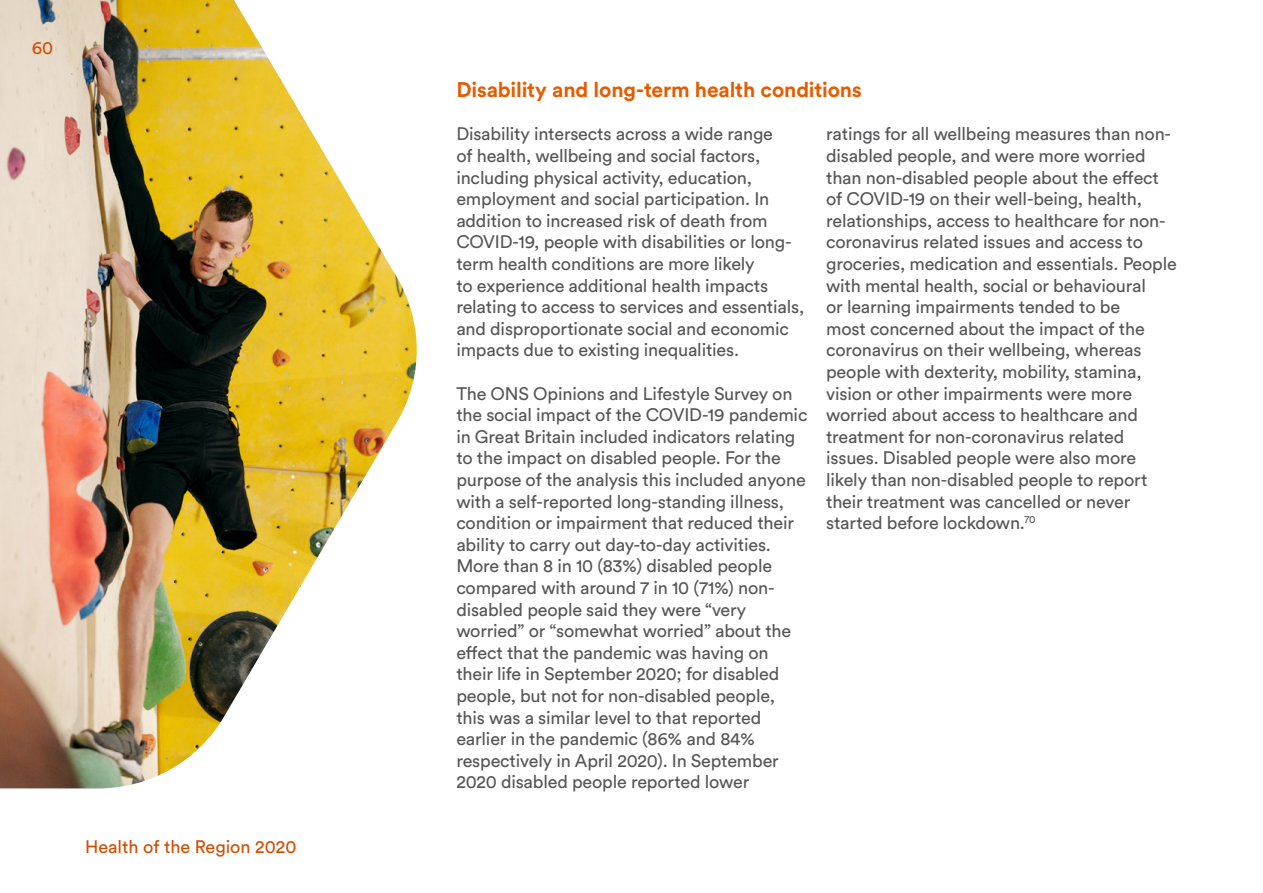
<style>
.page{position:relative;width:1263px;height:893px;background:#fff}
.page>*{position:absolute;margin:0;border:0;box-sizing:border-box;transform-origin:0 0}
.H4_-_Section_Sub_Sub{font:700 21px "WMCA Circular";letter-spacing:-.005em;color:#e55c00}
.P_-_Body_copy{font:18px/21.6px "WMCA Circular";letter-spacing:-.01em;color:#565658}
.t1{font:18px "WMCA Circular";color:#ce4e00}
</style>
<div class="page">
<img style="left:0;top:0;width:417px;height:788px">
<p class="t1" style="left:32px;top:37px;width:23px">60</p>
<p class="t1" style="left:85px;top:836px;width:213px">Health of the Region 2020</p>
<h4 class="H4_-_Section_Sub_Sub" style="left:456px;top:76px;width:407px">Disability and long-term health conditions</h4>
<p class="P_-_Body_copy" style="left:456px;top:123px;width:350px">Disability intersects across a wide range<br>of health, wellbeing and social factors, including physical activity, education, employment and social participation. In addition to increased risk of death from COVID-19, people with disabilities or long&shy;term health conditions are more likely<br>to experience additional health impacts relating to access to services and essentials, and disproportionate social and economic impacts due to existing inequalities.</p>
<p class="P_-_Body_copy" style="left:456px;top:382px;width:353px">The ONS Opinions and Lifestyle Survey on the social impact of the COVID-19 pandemic in Great Britain included indicators relating to the impact on disabled people. For the purpose of the analysis this included anyone with a self-reported long-standing illness, condition or impairment that reduced their ability to carry out day-to-day activities.<br>More than 8 in 10 (83%) disabled people compared with around 7 in 10 (71%) non&shy;disabled people said they were “very worried” or “somewhat worried” about the effect that the pandemic was having on their life in September 2020; for disabled people, but not for non-disabled people, this was a similar level to that reported earlier in the pandemic (86% and 84% respectively in April 2020). In September 2020 disabled people reported lower</p>
<p class="P_-_Body_copy" style="left:826px;top:123px;width:352px">ratings for all wellbeing measures than non&shy;disabled people, and were more worried than non-disabled people about the effect of COVID-19 on their well-being, health, relationships, access to healthcare for non&shy;coronavirus related issues and access to groceries, medication and essentials. People with mental health, social or behavioural<br>or learning impairments tended to be<br>most concerned about the impact of the coronavirus on their wellbeing, whereas people with dexterity, mobility, stamina, vision or other impairments were more worried about access to healthcare and treatment for non-coronavirus related issues. Disabled people were also more likely than non-disabled people to report their treatment was cancelled or never started before lockdown.<sup>70</sup></p>
</div>
